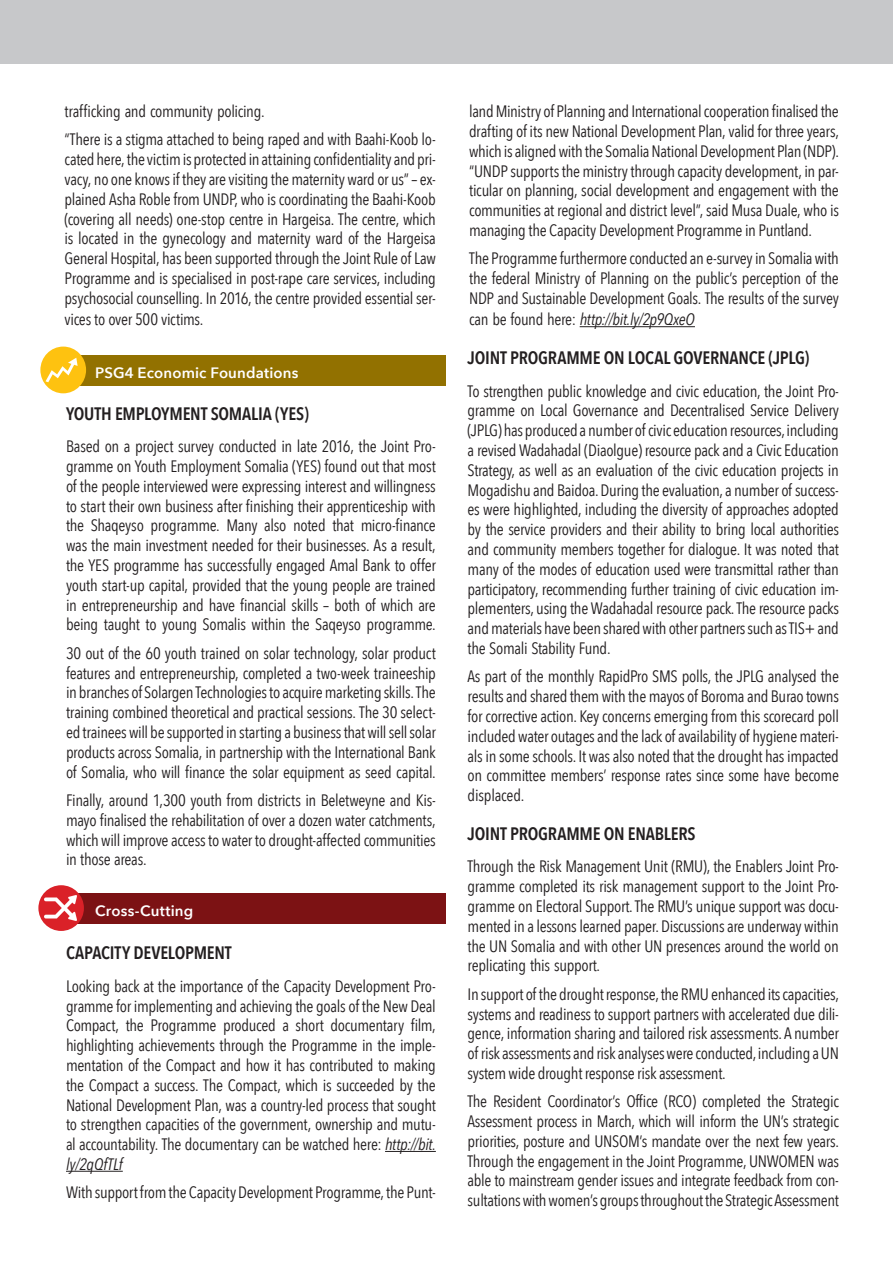
<style>
.page{position:relative;width:893px;height:1263px;background:#fff}
.page>*{position:absolute;margin:0;border:0;box-sizing:border-box;transform-origin:0 0}
.t1{font:600 18px "Avenir Next Condensed";letter-spacing:-.01em;color:#231f20}
.t2{font:16.5px/19.8px "Avenir Next Condensed";letter-spacing:-.02em;color:#231f20;text-align:justify}
.t3{font:italic 16.5px "Avenir Next Condensed";letter-spacing:-.02em;color:#231f20}
.t4{font:600 15px "Avenir Next";letter-spacing:.01em;color:#fff}
.s1{font-style:italic}
.s2{font-style:normal}
</style>
<div class="page">
<hr style="left:580px;top:326px;width:115px;height:1px;background:#231f20">
<hr style="left:385px;top:1151px;width:51px;height:1px;background:#231f20">
<hr style="left:66px;top:1171px;width:57px;height:1px;background:#231f20">
<div style="left:0;top:0;width:893px;height:64px;background:#c7c8ca"></div>
<div style="left:61px;top:355px;width:384px;height:31px;background:#927100"></div>
<div style="left:40px;top:347px;width:46px;height:46px;background:#fec210;border-radius:50%"></div>
<svg style="left:42px;top:355px;width:36px;height:29px"></svg>
<div style="left:61px;top:893px;width:384px;height:30px;background:#7c1214"></div>
<div style="left:38px;top:885px;width:46px;height:46px;background:#da2128;border-radius:50%"></div>
<img style="left:45px;top:895px;width:32px;height:26px">
<p class="t2" style="left:64px;top:101px;width:202px">trafficking and community policing.</p>
<p class="t2" style="left:64px;top:129px;width:373px">“There is a stigma attached to being raped and with Baahi-Koob lo&shy;cated here, the victim is protected in attaining confidentiality and pri&shy;vacy, no one knows if they are visiting the maternity ward or us” – ex&shy;plained Asha Roble from UNDP, who is coordinating the Baahi-Koob (covering all needs) one-stop centre in Hargeisa. The centre, which is located in the gynecology and maternity ward of the Hargeisa General Hospital, has been supported through the Joint Rule of Law Programme and is specialised in post-rape care services, including psychosocial counselling. In 2016, the centre provided essential ser-</p>
<p class="t2" style="left:64px;top:309px;width:141px">vices to over 500 victims.</p>
<p class="t4" style="left:95px;top:360px;width:205px">PSG4 Economic Foundations</p>
<p class="t1" style="left:66px;top:398px;width:244px">YOUTH EMPLOYMENT SOMALIA (YES)</p>
<p class="t2" style="left:66px;top:436px;width:371px">Based on a project survey conducted in late 2016, the Joint Pro&shy;gramme on Youth Employment Somalia (YES) found out that most of the people interviewed were expressing interest and willingness to start their own business after finishing their apprenticeship with the Shaqeyso programme. Many also noted that micro-finance was the main investment needed for their businesses. As a result, the YES programme has successfully engaged Amal Bank to offer youth start-up capital, provided that the young people are trained in entrepreneurship and have financial skills – both of which are being taught to young Somalis within the Saqeyso programme.</p>
<p class="t2" style="left:66px;top:642px;width:371px">30 out of the 60 youth trained on solar technology, solar product features and entrepreneurship, completed a two-week traineeship in branches of Solargen Technologies to acquire marketing skills. The training combined theoretical and practical sessions. The 30 select&shy;ed trainees will be supported in starting a business that will sell solar products across Somalia, in partnership with the International Bank of Somalia, who will finance the solar equipment as seed capital.</p>
<p class="t2" style="left:66px;top:789px;width:371px">Finally, around 1,300 youth from districts in Beletweyne and Kis&shy;mayo finalised the rehabilitation of over a dozen water catchments, which will improve access to water to drought-affected communities in those areas.</p>
<p class="t4" style="left:95px;top:897px;width:100px">Cross-Cutting</p>
<p class="t1" style="left:66px;top:937px;width:167px">CAPACITY DEVELOPMENT</p>
<p class="t2" style="left:66px;top:975px;width:371px">Looking back at the importance of the Capacity Development Pro&shy;gramme for implementing and achieving the goals of the New Deal Compact, the Programme produced a short documentary film, highlighting achievements through the Programme in the imple&shy;mentation of the Compact and how it has contributed to making the Compact a success. The Compact, which is succeeded by the National Development Plan, was a country-led process that sought to strengthen capacities of the government, ownership and mutu&shy;al accountability. The documentary can be watched here: <span class="s1">http://bit. ly/2qQfTLf</span></p>
<p class="t2" style="left:66px;top:1182px;width:371px">With support from the Capacity Development Programme, the Punt-</p>
<p class="t2" style="left:469px;top:101px;width:371px">land Ministry of Planning and International cooperation finalised the drafting of its new National Development Plan, valid for three years, which is aligned with the Somalia National Development Plan (NDP). “UNDP supports the ministry through capacity development, in par&shy;ticular on planning, social development and engagement with the communities at regional and district level”, said Musa Duale, who is managing the Capacity Development Programme in Puntland.</p>
<p class="t2" style="left:469px;top:248px;width:371px">The Programme furthermore conducted an e-survey in Somalia with the federal Ministry of Planning on the public’s perception of the NDP and Sustainable Development Goals. The results of the survey</p>
<p class="t3" style="left:469px;top:310px;width:227px"><span class="s2">can be found here:</span> http://bit.ly/2p9QxeO</p>
<p class="t1" style="left:468px;top:342px;width:343px">JOINT PROGRAMME ON LOCAL GOVERNANCE (JPLG)</p>
<p class="t2" style="left:468px;top:380px;width:373px">To strengthen public knowledge and civic education, the Joint Pro&shy;gramme on Local Governance and Decentralised Service Delivery (JPLG) has produced a number of civic education resources, including a revised Wadahadal (Diaolgue) resource pack and a Civic Education Strategy, as well as an evaluation of the civic education projects in Mogadishu and Baidoa. During the evaluation, a number of success&shy;es were highlighted, including the diversity of approaches adopted by the service providers and their ability to bring local authorities and community members together for dialogue. It was noted that many of the modes of education used were transmittal rather than participatory, recommending further training of civic education im&shy;plementers, using the Wadahadal resource pack. The resource packs and materials have been shared with other partners such as TIS+ and the Somali Stability Fund.</p>
<p class="t2" style="left:468px;top:666px;width:373px">As part of the monthly RapidPro SMS polls, the JPLG analysed the results and shared them with the mayos of Boroma and Burao towns for corrective action. Key concerns emerging from this scorecard poll included water outages and the lack of availability of hygiene materi&shy;als in some schools. It was also noted that the drought has impacted on committee members’ response rates since some have become displaced.</p>
<p class="t1" style="left:468px;top:818px;width:230px">JOINT PROGRAMME ON ENABLERS</p>
<p class="t2" style="left:468px;top:856px;width:373px">Through the Risk Management Unit (RMU), the Enablers Joint Pro&shy;gramme completed its risk management support to the Joint Pro&shy;gramme on Electoral Support. The RMU’s unique support was docu&shy;mented in a lessons learned paper. Discussions are underway within the UN Somalia and with other UN presences around the world on replicating this support.</p>
<p class="t2" style="left:468px;top:983px;width:373px">In support of the drought response, the RMU enhanced its capacities, systems and readiness to support partners with accelerated due dili&shy;gence, information sharing and tailored risk assessments. A number of risk assessments and risk analyses were conducted, including a UN system wide drought response risk assessment.</p>
<p class="t2" style="left:468px;top:1091px;width:373px">The Resident Coordinator’s Office (RCO) completed the Strategic Assessment process in March, which will inform the UN’s strategic priorities, posture and UNSOM’s mandate over the next few years.<br>Through the engagement in the Joint Programme, UNWOMEN was able to mainstream gender issues and integrate feedback from con&shy;sultations with women’s groups throughout the Strategic Assessment</p>
</div>
